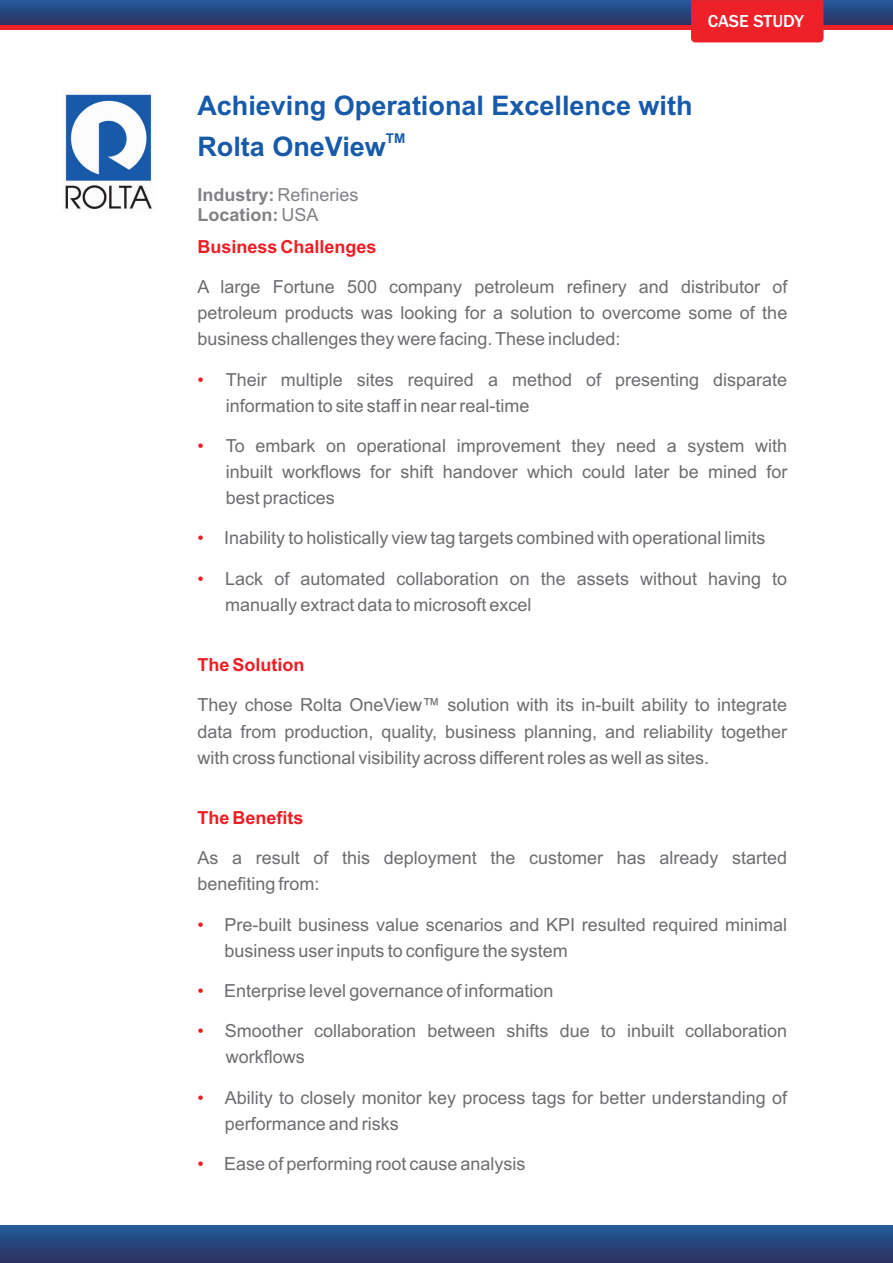
<style>
.page{position:relative;width:893px;height:1263px;background:#fff}
.page>*{position:absolute;margin:0;border:0;box-sizing:border-box;transform-origin:0 0}
.t1{font:700 27px "Arial";color:#185aaa}
.t2{font:18px/26.1px "Arial";color:#6c6d70}
.t3{font:700 18px "Arial";color:#ee1d23}
.t4{font:700 18px/20.1px "Arial";color:#808285}
.t5{font:500 18px "Franklin Gothic";color:#fff}
.t6{font:18px "Arial";color:#ee1d23}
.t7{font:700 13.5px "Arial";color:#185aaa}
.s1{font-weight:400}
</style>
<div class="page">
<svg style="left:0;top:0;width:893px;height:25px"></svg>
<div style="left:0;top:25px;width:893px;height:5px;background:#ee2028"></div>
<div style="left:691px;top:0;width:132px;height:42px;background:#ee2028"></div>
<img style="left:65px;top:94px;width:87px;height:115px">
<div style="left:0;top:1225px;width:893px;height:38px;background:linear-gradient(to bottom,#225c9b,#2e3061)"></div>
<p class="t5" style="left:708px;top:15px;width:98px">CASE STUDY</p>
<h1 class="t1" style="left:197px;top:96px;width:497px">Achieving Operational Excellence with</h1>
<p class="t7" style="left:386px;top:133px;width:21px">TM</p>
<h1 class="t1" style="left:197px;top:137px;width:190px">Rolta OneView</h1>
<p class="t4" style="left:197px;top:186px;width:163px">Industry: <span class="s1">Refineries<br></span>Location: <span class="s1">USA</span></p>
<p class="t3" style="left:197px;top:240px;width:181px">Business Challenges</p>
<p class="t2" style="left:197px;top:275px;width:591px;text-align:justify">A large Fortune 500 company petroleum refinery and distributor of petroleum products was looking for a solution to overcome some of the business challenges they were facing. These included:</p>
<p class="t2" style="left:226px;top:368px;width:563px">Their multiple sites required a method of presenting disparate information to site staff in near real-time</p>
<p class="t2" style="left:226px;top:434px;width:563px;text-align:justify">To embark on operational improvement they need a system with inbuilt workflows for shift handover which could later be mined for best practices</p>
<p class="t2" style="left:224px;top:527px;width:543px">Inability to holistically view tag targets combined with operational limits</p>
<p class="t2" style="left:225px;top:567px;width:564px">Lack of automated collaboration on the assets without having to manually extract data to microsoft excel</p>
<p class="t6" style="left:197px;top:372px;width:8px">•</p>
<p class="t6" style="left:197px;top:439px;width:8px">•</p>
<p class="t6" style="left:197px;top:531px;width:8px">•</p>
<p class="t6" style="left:197px;top:572px;width:8px">•</p>
<p class="t3" style="left:197px;top:658px;width:109px">The Solution</p>
<p class="t2" style="left:197px;top:694px;width:591px;text-align:justify">They chose Rolta OneView™ solution with its in-built ability to integrate data from production, quality, business planning, and reliability together with cross functional visibility across different roles as well as sites.</p>
<p class="t3" style="left:197px;top:811px;width:108px">The Benefits</p>
<p class="t2" style="left:197px;top:846px;width:591px">As a result of this deployment the customer has already started benefiting from:</p>
<p class="t2" style="left:225px;top:913px;width:564px">Pre-built business value scenarios and KPI resulted required minimal business user inputs to configure the system</p>
<p class="t2" style="left:224px;top:979px;width:331px">Enterprise level governance of information</p>
<p class="t2" style="left:225px;top:1019px;width:564px">Smoother collaboration between shifts due to inbuilt collaboration workflows</p>
<p class="t2" style="left:225px;top:1086px;width:564px">Ability to closely monitor key process tags for better understanding of performance and risks</p>
<p class="t2" style="left:224px;top:1152px;width:303px">Ease of performing root cause analysis</p>
<p class="t6" style="left:197px;top:917px;width:8px">•</p>
<p class="t6" style="left:197px;top:984px;width:8px">•</p>
<p class="t6" style="left:197px;top:1024px;width:8px">•</p>
<p class="t6" style="left:197px;top:1090px;width:8px">•</p>
<p class="t6" style="left:197px;top:1157px;width:8px">•</p>
</div>
